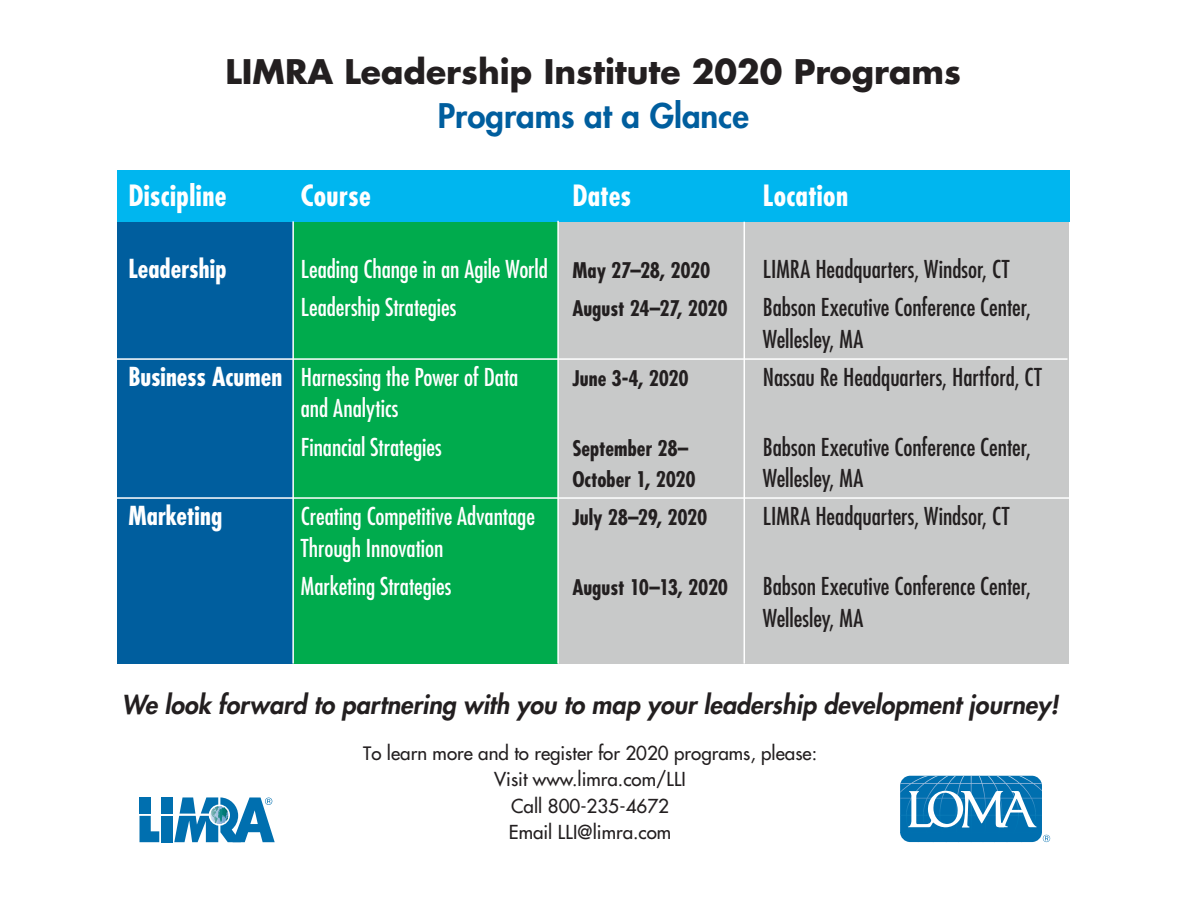
<style>
.page{position:relative;width:1188px;height:918px;background:#fff}
.page>*{position:absolute;margin:0;border:0;box-sizing:border-box;transform-origin:0 0}
.date_location{font:700 33px "Futura Std";color:#231f20}
.date_location-2{font:800 33px "Futura Std";color:#005e9e}
.date_location-3{font:700 condensed 28.5px "Futura Std";letter-spacing:.01em;color:#fff}
.date_location-4{font:italic 800 25.5px "Futura Std";color:#231f20}
.date_location-5{font:700 condensed 25.5px "Futura Std";color:#fff}
.date_location-6{font:condensed 24px/31.5px "Futura Std";color:#231f20}
.date_location-7{font:condensed 24px "Futura Std";color:#fff}
.date_location-8{font:700 condensed 21px "Futura Std";letter-spacing:-.01em;color:#231f20}
.date_location-9{font:500 18.75px "Futura Std";color:#231f20}
.s1{font-weight:700;font-size:21px;color:#231f20}
.s2{font-weight:700;font-size:25.5px}
.s3{font-size:18px}
</style>
<div class="page">
<div style="left:550px;top:217px;width:519px;height:446px;background:#c8c9c9"></div>
<div style="left:117px;top:214px;width:177px;height:450px;background:#005e9e"></div>
<div style="left:293px;top:214px;width:265px;height:450px;background:#00ab4d"></div>
<div style="left:117px;top:170px;width:952px;height:51px;background:#00b6ef"></div>
<hr style="left:292px;top:221px;width:2px;height:443px;background:#fff">
<hr style="left:557px;top:221px;width:2px;height:443px;background:#fff">
<hr style="left:744px;top:222px;width:1px;height:442px;background:#fff">
<hr style="left:114px;top:358px;width:954px;height:2px;background:#fff">
<hr style="left:116px;top:497px;width:955px;height:2px;background:#fff">
<svg style="left:140px;top:816px;width:19px;height:26px"></svg>
<div style="left:140px;top:797px;width:11px;height:17px;background:#006faf"></div>
<div style="left:161px;top:797px;width:11px;height:17px;background:#006faf"></div>
<div style="left:161px;top:816px;width:11px;height:26px;background:#006faf"></div>
<svg style="left:174px;top:797px;width:101px;height:45px"></svg>
<svg style="left:900px;top:776px;width:150px;height:66px"></svg>
<p class="date_location" style="left:226px;top:49px;width:737px">LIMRA Leadership Institute 2020 Programs</p>
<p class="date_location-2" style="left:438px;top:95px;width:313px">Programs at a Glance</p>
<p class="date_location-3" style="left:128px;top:178px;width:100px">Discipline</p>
<p class="date_location-3" style="left:301px;top:178px;width:71px">Course</p>
<p class="date_location-3" style="left:572px;top:178px;width:60px">Dates</p>
<p class="date_location-3" style="left:763px;top:178px;width:87px">Location</p>
<p class="date_location-5" style="left:128px;top:253px;width:100px">Leadership</p>
<p class="date_location-7" style="left:301px;top:255px;width:411px">Leading Change in an Agile World <span class="s1">May 27–28, 2020</span></p>
<p class="date_location-6" style="left:763px;top:253px;width:248px">LIMRA Headquarters, Windsor, CT</p>
<p class="date_location-7" style="left:301px;top:293px;width:157px">Leadership Strategies</p>
<p class="date_location-8" style="left:572px;top:295px;width:157px">August 24–27, 2020</p>
<p class="date_location-6" style="left:763px;top:291px;width:270px">Babson Executive Conference Center,<br>Wellesley, MA</p>
<p class="date_location-7" style="left:128px;top:363px;width:391px"><span class="s2">Business Acumen</span> Harnessing the Power of Data</p>
<p class="date_location-8" style="left:572px;top:365px;width:118px">June 3-4, 2020</p>
<p class="date_location-6" style="left:763px;top:361px;width:281px">Nassau Re Headquarters, Hartford, CT</p>
<p class="date_location-7" style="left:301px;top:394px;width:99px">and Analytics</p>
<p class="date_location-7" style="left:301px;top:432px;width:142px">Financial Strategies</p>
<p class="date_location-8" style="left:572px;top:435px;width:118px">September 28–</p>
<p class="date_location-6" style="left:763px;top:431px;width:270px">Babson Executive Conference Center,</p>
<p class="date_location-8" style="left:572px;top:466px;width:125px">October 1, 2020</p>
<p class="date_location-6" style="left:763px;top:462px;width:102px">Wellesley, MA</p>
<p class="date_location-5" style="left:128px;top:500px;width:95px">Marketing</p>
<p class="date_location-7" style="left:301px;top:502px;width:236px">Creating Competitive Advantage</p>
<p class="date_location-8" style="left:572px;top:504px;width:137px">July 28–29, 2020</p>
<p class="date_location-6" style="left:763px;top:500px;width:248px">LIMRA Headquarters, Windsor, CT</p>
<p class="date_location-7" style="left:301px;top:534px;width:144px">Through Innovation</p>
<p class="date_location-7" style="left:301px;top:572px;width:152px">Marketing Strategies</p>
<p class="date_location-8" style="left:572px;top:574px;width:157px">August 10–13, 2020</p>
<p class="date_location-6" style="left:763px;top:570px;width:270px">Babson Executive Conference Center,<br>Wellesley, MA</p>
<p class="date_location-4" style="left:122px;top:688px;width:938px">We look forward to partnering with you to map your leadership development journey!</p>
<p class="date_location-9" style="left:363px;top:742px;width:455px"><span class="s3">T</span>o learn more and to register for 2020 programs, please:</p>
<p class="date_location-9" style="left:494px;top:768px;width:193px">Visit www.limra.com/LLI</p>
<p class="date_location-9" style="left:511px;top:794px;width:159px">Call 800-235-4672</p>
<p class="date_location-9" style="left:509px;top:820px;width:164px">Email LLI@limra.com</p>
</div>
